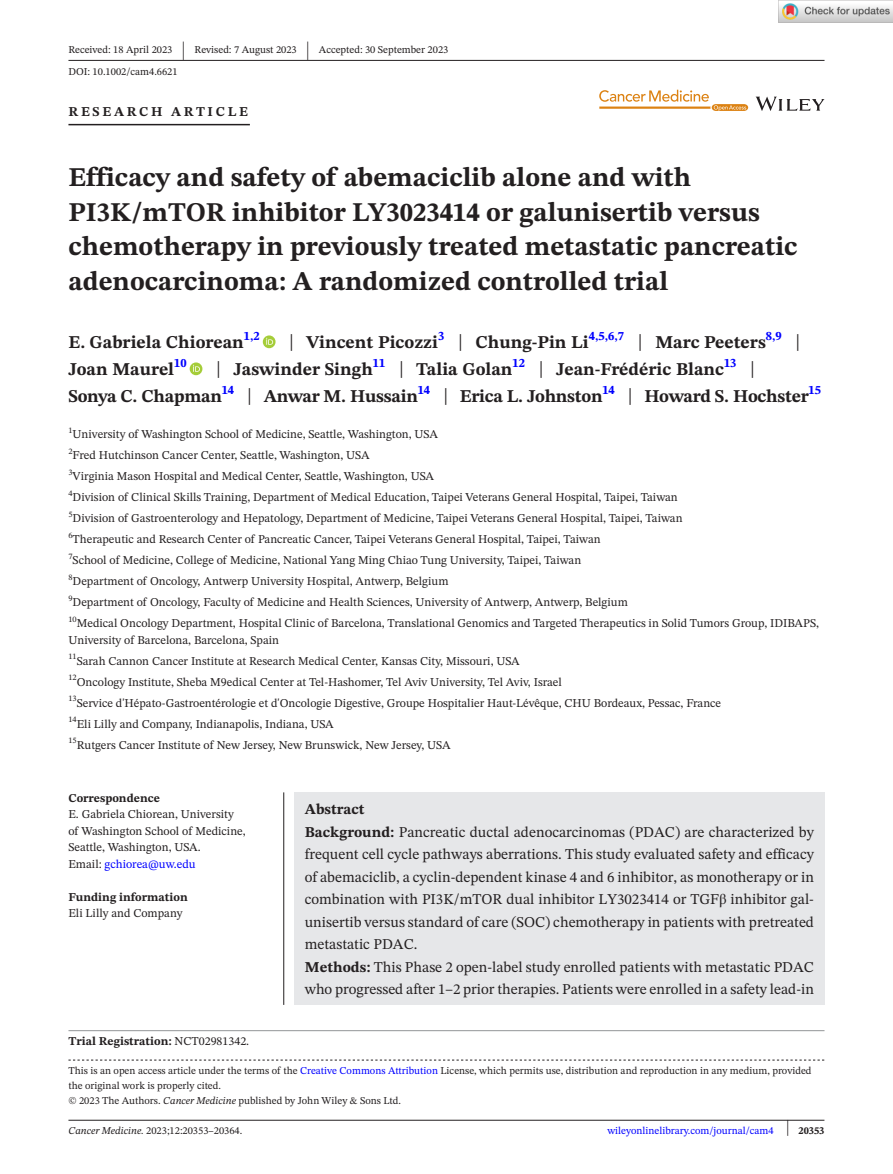
<style>
.page{position:relative;width:893px;height:1174px;background:#fff}
.page>*{position:absolute;margin:0;border:0;box-sizing:border-box;transform-origin:0 0}
.t1{font:700 27px/34.5px "STIX Two Text";color:#231f20}
.t2{font:25.65px "STIX Two Text";color:#231f20;scale:.49 1}
.t3{font:700 18px/27px "STIX Two Text";color:#231f20}
.t4{font:15px/22.5px "STIX Two Text";color:#231f20}
.t5{font:700 13.5px "STIX Two Text";letter-spacing:.2em;color:#231f20}
.t6{font:12px/16.5px "STIX Two Text";color:#231f20}
.t7{font:700 12px "STIX Two Text";color:#231f20}
.t8{font:10.5px/15px "STIX Two Text";color:#231f20}
.t9{font:10.5px "STIX Two Text";color:#00f}
.t10{font:8.4px "STIX Two Text";color:#231f20}
.s1{font-weight:400;font-size:23.4px}
.s2{color:#00f}
.s3{font-weight:400}
.s4{font-weight:700}
.s5{font-family:"STIX"}
.s6{font-style:italic}
.s7{font-size:22.2px;color:#231f20}
.s8{font-weight:700;color:#231f20}
</style>
<div class="page">
<hr style="left:68px;top:1119px;width:756px;height:1px;background:#231f20">
<svg style="left:756px;top:97px;width:68px;height:14px"></svg>
<svg style="left:599px;top:90px;width:149px;height:21px"></svg>
<hr style="left:68px;top:60px;width:756px;height:1px;background:#231f20">
<hr style="left:68px;top:124px;width:182px;height:1px;background:#231f20">
<svg style="left:263px;top:335px;width:13px;height:13px"></svg>
<svg style="left:266px;top:338px;width:7px;height:7px"></svg>
<div style="left:190px;top:362px;width:12px;height:13px;background:#a5cd39;border-radius:50%"></div>
<svg style="left:193px;top:365px;width:7px;height:7px"></svg>
<svg style="left:68px;top:1059px;width:756px;height:1px"></svg>
<hr style="left:68px;top:1030px;width:756px;height:1px;background:#939598">
<div style="left:294px;top:792px;width:530px;height:213px;background:#e6e7e9"></div>
<hr style="left:283px;top:792px;width:1px;height:213px;background:#231f20">
<img style="left:779px;top:0;width:114px;height:23px">
<p class="t8" style="left:68px;top:42px;width:106px">Received: 18 April 2023</p>
<h2 class="t2" style="left:182px;top:32px;width:8px">|</h2>
<p class="t8" style="left:195px;top:42px;width:104px">Revised: 7 August 2023</p>
<h2 class="t2" style="left:306px;top:32px;width:8px">|</h2>
<p class="t8" style="left:319px;top:42px;width:131px">Accepted: 30 September 2023</p>
<p class="t8" style="left:68px;top:64px;width:111px">DOI: 10.1002/cam4.6621</p>
<p class="t5" style="left:68px;top:101px;width:181px">RESEARCH ARTICLE</p>
<h1 class="t1" style="left:68px;top:161px;width:731px">Efficacy and safety of abemaciclib alone and with PI3K/mTOR inhibitor LY3023414 or galunisertib versus chemotherapy in previously treated metastatic pancreatic adenocarcinoma: A randomized controlled trial</h1>
<h3 class="t3" style="left:68px;top:329px;width:193px">E. Gabriela Chiorean<sup>1,2</sup></h3>
<h3 class="t3" style="left:289px;top:329px;width:513px"><span class="s1">|</span> Vincent Picozzi<sup>3</sup> <span class="s1">|</span> Chung-Pin Li<sup>4,5,6,7</sup> <span class="s1">|</span> Marc Peeters<sup>8,9</sup> <span class="s1">|</span></h3>
<h3 class="t3" style="left:68px;top:356px;width:120px">Joan Maurel<sup>10</sup></h3>
<h3 class="t3" style="left:68px;top:356px;width:754px;text-indent:148px"><span class="s1">|</span> Jaswinder Singh<sup>11</sup> <span class="s1">|</span> Talia Golan<sup>12</sup> <span class="s1">|</span> Jean-Frédéric Blanc<sup>13</sup> <span class="s1">|<br></span>Sonya C. Chapman<sup>14</sup> <span class="s1">|</span> Anwar M. Hussain<sup>14</sup> <span class="s1">|</span> Erica L. Johnston<sup>14</sup> <span class="s1">|</span> Howard S. Hochster<sup>15</sup></h3>
<p class="t10" style="left:68px;top:424px;width:6px">1</p>
<p class="t6" style="left:73px;top:426px;width:367px">University of Washington School of Medicine, Seattle, Washington, USA</p>
<p class="t10" style="left:68px;top:445px;width:6px">2</p>
<p class="t6" style="left:73px;top:447px;width:299px">Fred Hutchinson Cancer Center, Seattle, Washington, USA</p>
<p class="t10" style="left:68px;top:466px;width:6px">3</p>
<p class="t6" style="left:73px;top:468px;width:363px">Virginia Mason Hospital and Medical Center, Seattle, Washington, USA</p>
<p class="t10" style="left:68px;top:487px;width:6px">4</p>
<p class="t6" style="left:73px;top:489px;width:607px">Division of Clinical Skills Training, Department of Medical Education, Taipei Veterans General Hospital, Taipei, Taiwan</p>
<p class="t10" style="left:68px;top:508px;width:6px">5</p>
<p class="t6" style="left:73px;top:510px;width:611px">Division of Gastroenterology and Hepatology, Department of Medicine, Taipei Veterans General Hospital, Taipei, Taiwan</p>
<p class="t10" style="left:68px;top:529px;width:6px">6</p>
<p class="t6" style="left:73px;top:531px;width:530px">Therapeutic and Research Center of Pancreatic Cancer, Taipei Veterans General Hospital, Taipei, Taiwan</p>
<p class="t10" style="left:68px;top:550px;width:6px">7</p>
<p class="t6" style="left:73px;top:552px;width:510px">School of Medicine, College of Medicine, National Yang Ming Chiao Tung University, Taipei, Taiwan</p>
<p class="t10" style="left:68px;top:571px;width:6px">8</p>
<p class="t6" style="left:73px;top:573px;width:377px">Department of Oncology, Antwerp University Hospital, Antwerp, Belgium</p>
<p class="t10" style="left:68px;top:592px;width:6px">9</p>
<p class="t6" style="left:73px;top:594px;width:557px">Department of Oncology, Faculty of Medicine and Health Sciences, University of Antwerp, Antwerp, Belgium</p>
<p class="t10" style="left:68px;top:613px;width:10px">10</p>
<p class="t6" style="left:68px;top:615px;width:752px;text-indent:8px">Medical Oncology Department, Hospital Clinic of Barcelona, Translational Genomics and Targeted Therapeutics in Solid Tumors Group, IDIBAPS,<br>University of Barcelona, Barcelona, Spain</p>
<p class="t10" style="left:68px;top:650px;width:10px">11</p>
<p class="t6" style="left:77px;top:652px;width:445px">Sarah Cannon Cancer Institute at Research Medical Center, Kansas City, Missouri, USA</p>
<p class="t10" style="left:68px;top:671px;width:10px">12</p>
<p class="t6" style="left:77px;top:673px;width:487px">Oncology Institute, Sheba M9edical Center at Tel-Hashomer, Tel Aviv University, Tel Aviv, Israel</p>
<p class="t10" style="left:68px;top:692px;width:10px">13</p>
<p class="t6" style="left:77px;top:694px;width:646px">Service d'Hépato-Gastroentérologie et d'Oncologie Digestive, Groupe Hospitalier Haut-Lévêque, CHU Bordeaux, Pessac, France</p>
<p class="t10" style="left:68px;top:713px;width:10px">14</p>
<p class="t6" style="left:77px;top:715px;width:259px">Eli Lilly and Company, Indianapolis, Indiana, USA</p>
<p class="t10" style="left:68px;top:734px;width:10px">15</p>
<p class="t6" style="left:77px;top:736px;width:375px">Rutgers Cancer Institute of New Jersey, New Brunswick, New Jersey, USA</p>
<p class="t7" style="left:68px;top:789px;width:93px">Correspondence</p>
<p class="t6" style="left:68px;top:805px;width:179px">E. Gabriela Chiorean, University of Washington School of Medicine,<br>Seattle, Washington, USA.<br>Email: <span class="s2">gchiorea@uw.edu</span></p>
<p class="t7" style="left:68px;top:888px;width:121px">Funding information</p>
<p class="t6" style="left:68px;top:904px;width:116px">Eli Lilly and Company</p>
<p class="t7" style="left:68px;top:1032px;width:182px">Trial Registration: <span class="s3">NCT02981342.</span></p>
<p class="t4" style="left:305px;top:798px;width:511px"><span class="s4">Abstract<br>Background:</span> Pancreatic ductal adenocarcinomas (PDAC) are characterized by frequent cell cycle pathways aberrations. This study evaluated safety and efficacy of abemaciclib, a cyclin-dependent kinase 4 and 6 inhibitor, as monotherapy or in combination with PI3K/mTOR dual inhibitor LY3023414 or TGF<span class="s5">β</span> inhibitor gal&shy;unisertib versus standard of care (SOC) chemotherapy in patients with pretreated metastatic PDAC.<br><span class="s4">Methods:</span> This Phase 2 open-label study enrolled patients with metastatic PDAC who progressed after 1–2 prior therapies. Patients were enrolled in a safety lead-in</p>
<p class="t8" style="left:68px;top:1063px;width:745px">This is an open access article under the terms of the <span class="s2">Creative Commons Attribution</span> License, which permits use, distribution and reproduction in any medium, provided the original work is properly cited.<br>© 2023 The Authors. <span class="s6">Cancer Medicine</span> published by John Wiley &amp; Sons Ltd.</p>
<p class="t8" style="left:68px;top:1123px;width:175px"><span class="s6">Cancer Medicine.</span> 2023;12:20353–20364.</p>
<p class="t9" style="left:607px;top:1123px;width:219px">wileyonlinelibrary.com/journal/cam4 <span class="s7">|</span> <span class="s8">20353</span></p>
</div>
